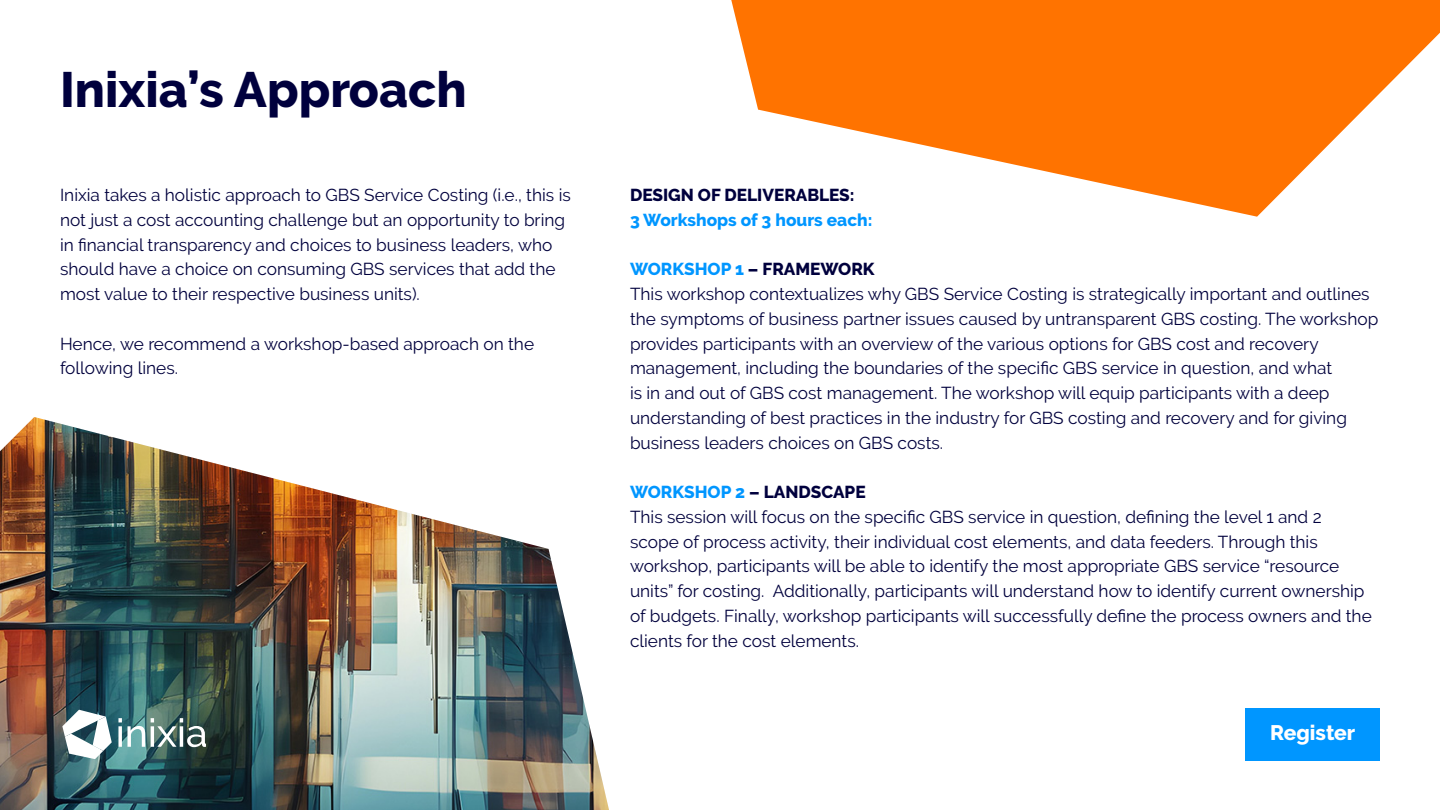
<style>
.page{position:relative;width:1440px;height:810px;background:#fff}
.page>*{position:absolute;margin:0;border:0;box-sizing:border-box;transform-origin:0 0}
.t1{font:800 49.5px "Raleway";color:#00003d}
.t2{font:800 21px "Raleway";color:#fff}
.t3{font:17.25px/24.8px "Raleway";color:#00003d}
.t4{font:800 17.25px "Raleway";color:#0096ff}
.t5{font:800 17.25px "Raleway";color:#00003d}
.s1{font-weight:800;color:#0096ff}
.s2{font-weight:800}
</style>
<div class="page">
<div style="left:1245px;top:708px;width:135px;height:53px;background:#0096ff"></div>
<img style="left:0;top:417px;width:609px;height:393px">
<svg style="left:118px;top:718px;width:27px;height:29px"></svg>
<svg style="left:151px;top:718px;width:55px;height:29px"></svg>
<svg style="left:62px;top:710px;width:50px;height:49px"></svg>
<svg style="left:731px;top:0;width:709px;height:217px;fill:#ff7300"></svg>
<h1 class="t1" style="left:60px;top:61px;width:408px">Inixia’s Approach</h1>
<p class="t3" style="left:60px;top:183px;width:512px">Inixia takes a holistic approach to GBS Service Costing (i.e., this is not just a cost accounting challenge but an opportunity to bring in financial transparency and choices to business leaders, who should have a choice on consuming GBS services that add the most value to their respective business units).</p>
<p class="t3" style="left:60px;top:331px;width:476px">Hence, we recommend a workshop-based approach on the following lines.</p>
<p class="t5" style="left:630px;top:185px;width:226px">DESIGN OF DELIVERABLES:</p>
<p class="t4" style="left:630px;top:210px;width:244px">3 Workshops of 3 hours each:</p>
<p class="t3" style="left:630px;top:257px;width:750px"><span class="s1">WORKSHOP 1</span> <span class="s2">– FRAMEWORK<br></span>This workshop contextualizes why GBS Service Costing is strategically important and outlines the symptoms of business partner issues caused by untransparent GBS costing. The workshop provides participants with an overview of the various options for GBS cost and recovery management, including the boundaries of the specific GBS service in question, and what<br>is in and out of GBS cost management. The workshop will equip participants with a deep understanding of best practices in the industry for GBS costing and recovery and for giving business leaders choices on GBS costs.</p>
<p class="t3" style="left:630px;top:480px;width:743px"><span class="s1">WORKSHOP 2</span> <span class="s2">– LANDSCAPE<br></span>This session will focus on the specific GBS service in question, defining the level 1 and 2 scope of process activity, their individual cost elements, and data feeders. Through this workshop, participants will be able to identify the most appropriate GBS service “resource units” for costing. Additionally, participants will understand how to identify current ownership of budgets. Finally, workshop participants will successfully define the process owners and the clients for the cost elements.</p>
<p class="t2" style="left:1270px;top:721px;width:87px">Register</p>
</div>
